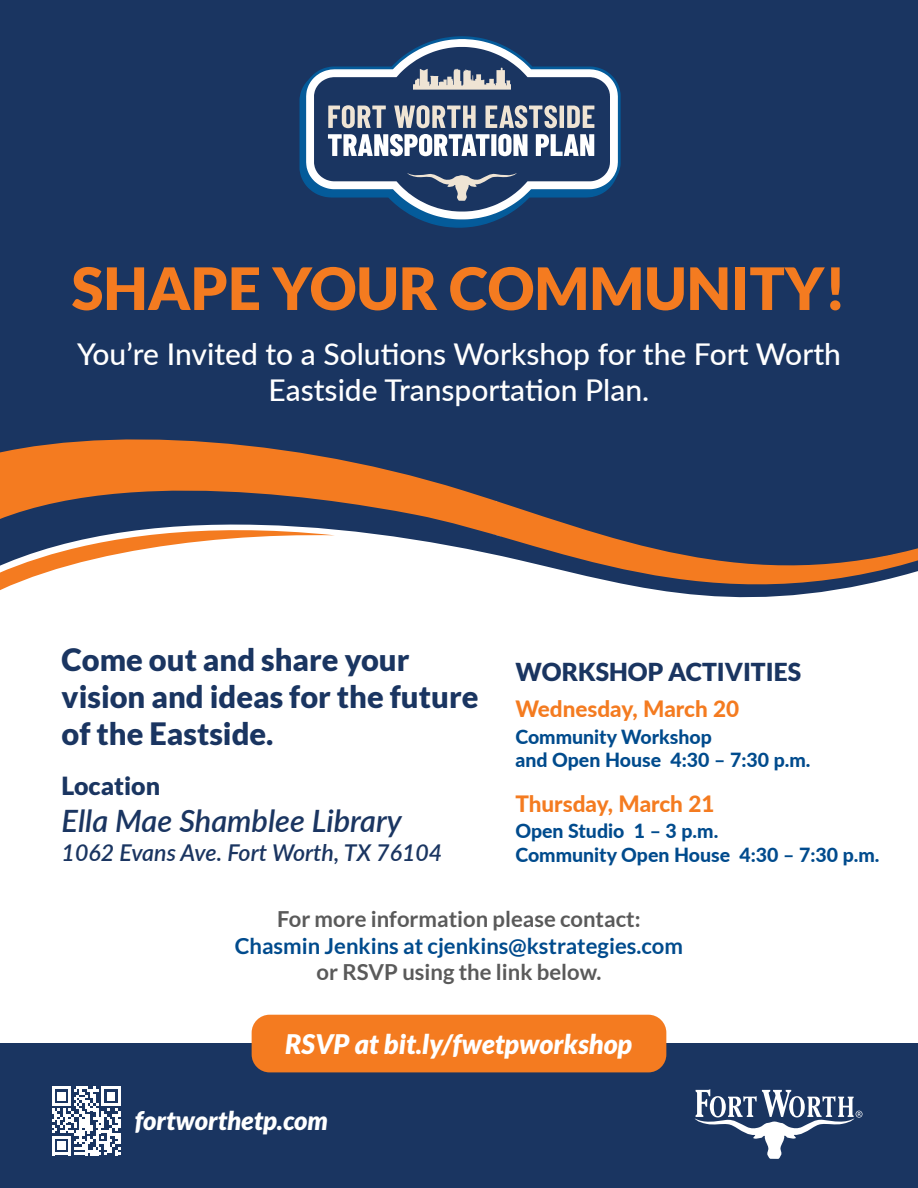
<style>
.page{position:relative;width:918px;height:1188px;background:#fff}
.page>*{position:absolute;margin:0;border:0;box-sizing:border-box;transform-origin:0 0}
.t1{font:900 58.5px "Lato";color:#f47b20}
.t2{font:900 30.75px/36.9px "Lato";color:#1a3561}
.t3{font:italic 600 30.75px "Lato";color:#1a3561}
.t4{font:500 30px/36px "Lato";color:#fff;text-align:center}
.t5{font:italic 900 27px "Lato";color:#fff}
.t6{font:italic 900 25.65px "Lato";color:#fff}
.t7{font:900 25.05px "Lato";color:#1a3561}
.t8{font:900 24.75px "Lato";color:#1a3561}
.t9{font:italic 600 23.1px "Lato";color:#1a3561}
.t10{font:800 22.5px "Lato";color:#f47b20}
.t11{font:700 22.05px "Lato";color:#5a5a5a}
.t12{font:700 22.05px "Lato";color:#004b8d}
.t13{font:800 19.5px/23.4px "Lato";color:#004b8d}
</style>
<div class="page">
<div style="left:0;top:1044px;width:918px;height:144px;background:#1a3561"></div>
<div style="left:0;top:0;width:918px;height:423px;background:#1a3561"></div>
<svg style="left:0;top:423px;width:918px;height:36px;background:#383e57"></svg>
<svg style="left:0;top:459px;width:918px;height:139px"></svg>
<svg style="left:299px;top:39px;width:320px;height:190px;background:#153c6b"></svg>
<svg style="left:303px;top:36px;width:318px;height:186px;background:#143e6f"></svg>
<svg style="left:305px;top:38px;width:314px;height:182px"></svg>
<svg style="left:314px;top:47px;width:296px;height:165px;background:#365279"></svg>
<svg style="left:328px;top:105px;width:58px;height:23px"></svg>
<svg style="left:394px;top:105px;width:82px;height:23px;background:#9398a2"></svg>
<svg style="left:485px;top:105px;width:109px;height:23px;background:#8c939e"></svg>
<svg style="left:407px;top:173px;width:110px;height:28px;background:#4d607e"></svg>
<svg style="left:328px;top:134px;width:200px;height:22px"></svg>
<svg style="left:536px;top:134px;width:58px;height:22px"></svg>
<svg style="left:413px;top:67px;width:98px;height:23px;background:#8f95a0"></svg>
<svg style="left:52px;top:1087px;width:69px;height:68px"></svg>
<div style="left:252px;top:1015px;width:414px;height:57px;background:#f47b20;border-radius:18px"></div>
<svg style="left:694px;top:1089px;width:168px;height:70px"></svg>
<h1 class="t1" style="left:72px;top:254px;width:776px">SHAPE YOUR COMMUNITY!</h1>
<h3 class="t4" style="left:77px;top:335px;width:765px">You’re Invited to a Solutions Workshop for the Fort Worth<br>Eastside Transportation Plan.</h3>
<h2 class="t2" style="left:62px;top:641px;width:418px">Come out and share your vision and ideas for the future of the Eastside.</h2>
<p class="t7" style="left:62px;top:771px;width:100px">Location</p>
<h2 class="t3" style="left:62px;top:799px;width:342px">Ella Mae Shamblee Library</h2>
<p class="t9" style="left:62px;top:836px;width:382px">1062 Evans Ave. Fort Worth, TX 76104</p>
<p class="t8" style="left:515px;top:657px;width:287px">WORKSHOP ACTIVITIES</p>
<p class="t10" style="left:515px;top:692px;width:225px">Wednesday, March 20</p>
<p class="t13" style="left:515px;top:724px;width:297px">Community Workshop<br>and Open House 4:30 – 7:30 p.m.</p>
<p class="t10" style="left:515px;top:787px;width:201px">Thursday, March 21</p>
<p class="t13" style="left:515px;top:819px;width:366px">Open Studio 1 – 3 p.m.<br>Community Open House 4:30 – 7:30 p.m.</p>
<p class="t11" style="left:277px;top:907px;width:365px">For more information please contact:</p>
<p class="t12" style="left:235px;top:933px;width:450px">Chasmin Jenkins at cjenkins@kstrategies.com</p>
<p class="t11" style="left:317px;top:960px;width:286px">or RSVP using the link below.</p>
<h3 class="t5" style="left:285px;top:1029px;width:349px">RSVP at bit.ly/fwetpworkshop</h3>
<h3 class="t6" style="left:135px;top:1106px;width:195px">fortworthetp.com</h3>
</div>
